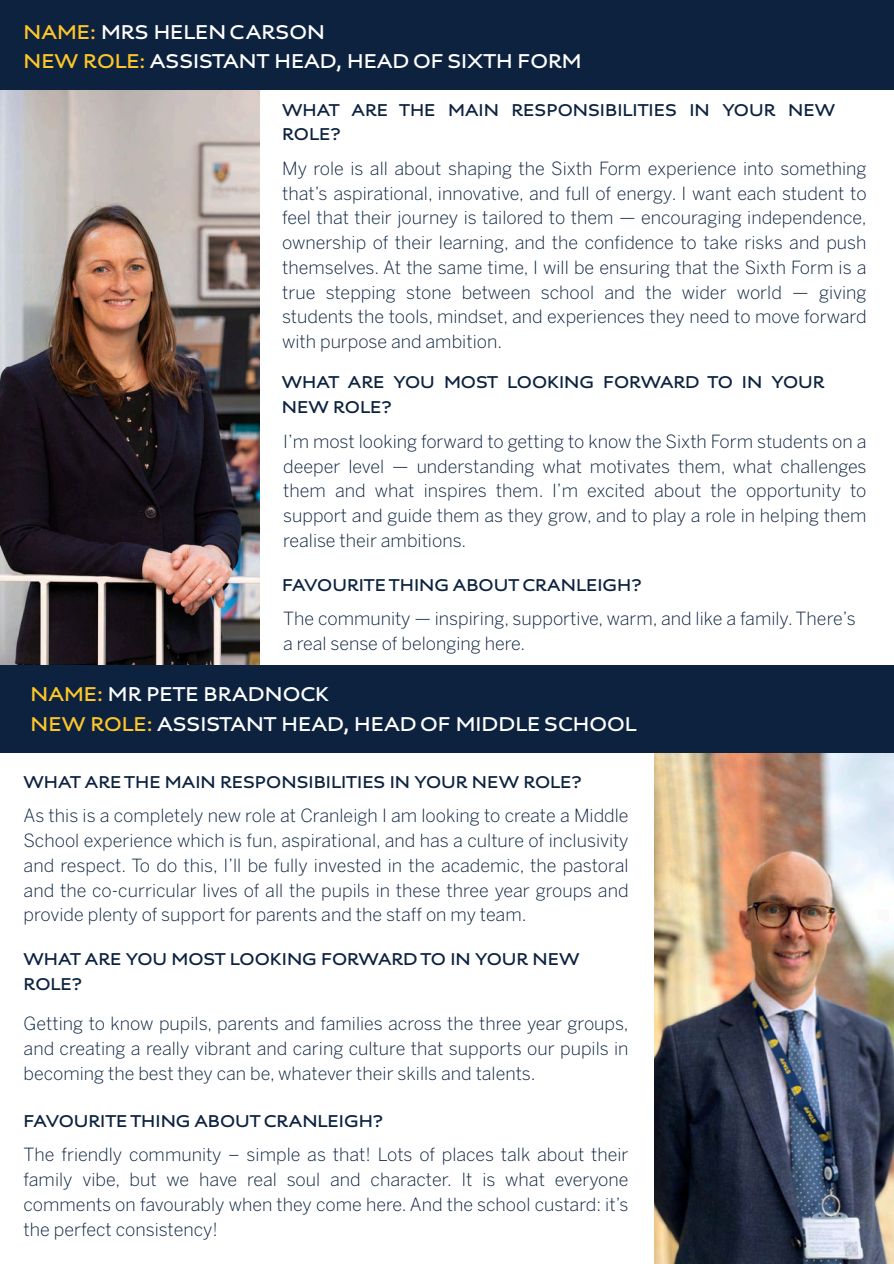
<style>
.page{position:relative;width:894px;height:1264px;background:#fff}
.page>*{position:absolute;margin:0;border:0;box-sizing:border-box;transform-origin:0 0}
.t1{font:700 21px/29.2px "Aspect";color:#fff}
.t2{font:300 18px/24.8px "Benton Sans";color:#0c223f;text-align:justify}
.t3{font:700 18px/24.8px "Aspect";color:#0c223f}
.s1{color:#ffc627}
</style>
<div class="page">
<img style="left:0;top:89px;width:259px;height:576px">
<img style="left:654px;top:753px;width:239px;height:510px">
<div style="left:0;top:0;width:893px;height:89px;background:#0c223f"></div>
<div style="left:0;top:665px;width:893px;height:88px;background:#0c223f"></div>
<p class="t1" style="left:24px;top:19px;width:559px"><span class="s1">NAME:</span> MRS HELEN CARSON<br><span class="s1">NEW ROLE:</span> ASSISTANT HEAD, HEAD OF SIXTH FORM</p>
<p class="t3" style="left:282px;top:99px;width:554px">WHAT ARE THE MAIN RESPONSIBILITIES IN YOUR NEW<br>ROLE?</p>
<p class="t2" style="left:282px;top:156px;width:586px">My role is all about shaping the Sixth Form experience into something that’s aspirational, innovative, and full of energy. I want each student to feel that their journey is tailored to them — encouraging independence, ownership of their learning, and the confidence to take risks and push themselves. At the same time, I will be ensuring that the Sixth Form is a true stepping stone between school and the wider world — giving students the tools, mindset, and experiences they need to move forward with purpose and ambition.</p>
<p class="t3" style="left:282px;top:371px;width:544px">WHAT ARE YOU MOST LOOKING FORWARD TO IN YOUR<br>NEW ROLE?</p>
<p class="t2" style="left:283px;top:429px;width:584px">I’m most looking forward to getting to know the Sixth Form students on a deeper level — understanding what motivates them, what challenges them and what inspires them. I’m excited about the opportunity to support and guide them as they grow, and to play a role in helping them realise their ambitions.</p>
<p class="t3" style="left:282px;top:574px;width:361px">FAVOURITE THING ABOUT CRANLEIGH?</p>
<p class="t2" style="left:283px;top:606px;width:574px">The community — inspiring, supportive, warm, and like a family. There’s a real sense of belonging here.</p>
<p class="t1" style="left:31px;top:681px;width:607px"><span class="s1">NAME:</span> MR PETE BRADNOCK<br><span class="s1">NEW ROLE:</span> ASSISTANT HEAD, HEAD OF MIDDLE SCHOOL</p>
<p class="t3" style="left:24px;top:770px;width:559px">WHAT ARE THE MAIN RESPONSIBILITIES IN YOUR NEW ROLE?</p>
<p class="t2" style="left:24px;top:803px;width:606px">As this is a completely new role at Cranleigh I am looking to create a Middle School experience which is fun, aspirational, and has a culture of inclusivity and respect. To do this, I’ll be fully invested in the academic, the pastoral and the co-curricular lives of all the pupils in these three year groups and provide plenty of support for parents and the staff on my team.</p>
<p class="t3" style="left:24px;top:948px;width:557px">WHAT ARE YOU MOST LOOKING FORWARD TO IN YOUR NEW<br>ROLE?</p>
<p class="t2" style="left:24px;top:1011px;width:606px">Getting to know pupils, parents and families across the three year groups, and creating a really vibrant and caring culture that supports our pupils in becoming the best they can be, whatever their skills and talents.</p>
<p class="t3" style="left:24px;top:1109px;width:361px">FAVOURITE THING ABOUT CRANLEIGH?</p>
<p class="t2" style="left:24px;top:1142px;width:606px">The friendly community – simple as that! Lots of places talk about their family vibe, but we have real soul and character. It is what everyone comments on favourably when they come here. And the school custard: it’s the perfect consistency!</p>
</div>
